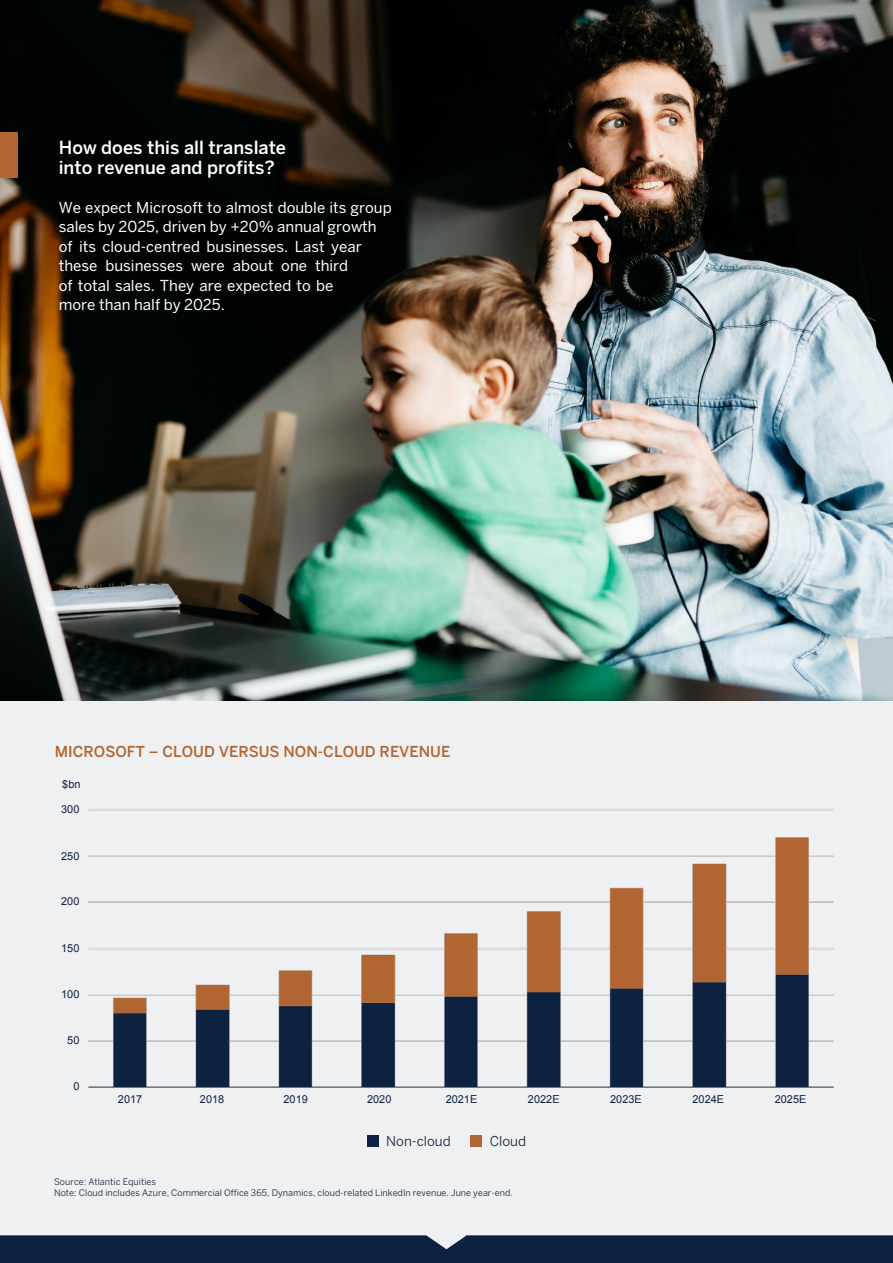
<style>
.page{position:relative;width:893px;height:1263px;background:#fff}
.page>*{position:absolute;margin:0;border:0;box-sizing:border-box;transform-origin:0 0}
.t1{font:500 18px/19.5px "Benton Sans";color:#fff}
.t2{font:15px/19.5px "Benton Sans";color:#fff}
.t3{font:500 15px "Benton Sans";color:#b16532}
.t4{font:13.5px "Benton Sans";color:#0d2240}
.t5{font:10.95px "Arial";color:#0d2240}
.t6{font:9px/10.8px "Benton Sans";letter-spacing:.005em;color:#0d2240}
</style>
<div class="page">
<div style="left:0;top:701px;width:893px;height:562px;background:#eff0f1"></div>
<img style="left:88px;top:808px;width:746px;height:280px">
<div style="left:367px;top:1135px;width:12px;height:12px;background:#0d2240"></div>
<div style="left:470px;top:1135px;width:12px;height:12px;background:#b16532"></div>
<img style="left:0;top:0;width:893px;height:701px">
<div style="left:0;top:1235px;width:893px;height:28px;background:#0d2240"></div>
<div style="left:0;top:133px;width:17px;height:45px;background:#b16532"></div>
<p class="t1" style="left:59px;top:138px;width:229px">How does this all translate into revenue and profits?</p>
<p class="t2" style="left:59px;top:198px;width:334px">We expect Microsoft to almost double its group sales by 2025, driven by +20% annual growth of its cloud-centred businesses. Last year these businesses were about one third<br>of total sales. They are expected to be<br>more than half by 2025.</p>
<p class="t3" style="left:55px;top:743px;width:397px">MICROSOFT – CLOUD VERSUS NON-CLOUD REVENUE</p>
<p class="t5" style="left:62px;top:777px;width:20px">$bn</p>
<p class="t5" style="left:61px;top:802px;width:20px">300</p>
<p class="t5" style="left:61px;top:849px;width:20px">250</p>
<p class="t5" style="left:61px;top:894px;width:20px">200</p>
<p class="t5" style="left:61px;top:941px;width:20px">150</p>
<p class="t5" style="left:61px;top:987px;width:20px">100</p>
<p class="t5" style="left:67px;top:1032px;width:14px">50</p>
<p class="t5" style="left:73px;top:1079px;width:8px">0</p>
<p class="t5" style="left:118px;top:1092px;width:26px">2017</p>
<p class="t5" style="left:200px;top:1092px;width:26px">2018</p>
<p class="t5" style="left:284px;top:1092px;width:26px">2019</p>
<p class="t5" style="left:367px;top:1092px;width:26px">2020</p>
<p class="t5" style="left:446px;top:1092px;width:33px">2021E</p>
<p class="t5" style="left:528px;top:1092px;width:33px">2022E</p>
<p class="t5" style="left:610px;top:1092px;width:33px">2023E</p>
<p class="t5" style="left:692px;top:1092px;width:33px">2024E</p>
<p class="t5" style="left:775px;top:1092px;width:33px">2025E</p>
<p class="t4" style="left:386px;top:1133px;width:66px">Non-cloud</p>
<p class="t4" style="left:490px;top:1133px;width:38px">Cloud</p>
<p class="t6" style="left:54px;top:1176px;width:460px">Source: Atlantic Equities<br>Note: Cloud includes Azure, Commercial Office 365, Dynamics, cloud-related LinkedIn revenue. June year-end.</p>
</div>
